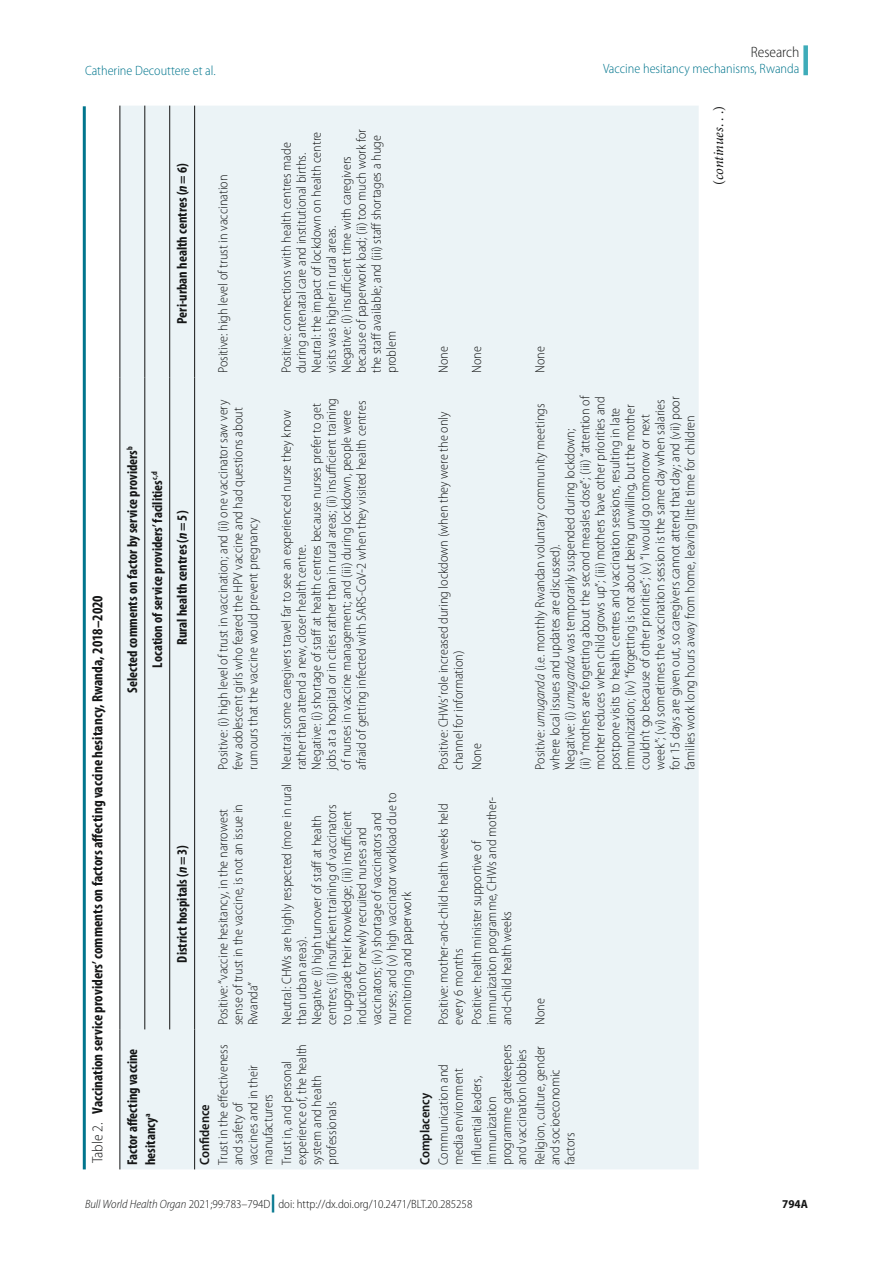
<style>
.page{position:relative;width:893px;height:1263px;background:#fff}
.page>*{position:absolute;margin:0;border:0;box-sizing:border-box;transform-origin:0 0}
.t1{font:700 condensed 15px "Myriad Pro";color:#151616}
.t2{font:300 semi-condensed 15px "Myriad Pro";color:#151616}
.t3{font:700 condensed 14.25px/17.9px "Myriad Pro";color:#151616}
.t4{font:italic 14.25px "Minion Pro";letter-spacing:-.01em;color:#151616}
.t5{font:300 semi-condensed 13.5px/15px "Myriad Pro";color:#151616}
.t6{font:300 semi-condensed 13.5px "Myriad Pro";color:#00758d}
.t7{font:600 semi-condensed 13.5px "Myriad Pro";color:#151616}
.t8{font:300 semi-condensed 12px "Myriad Pro";color:#151616}
.t9{font:700 semi-condensed 12px "Myriad Pro";color:#151616}
.s1{font-weight:300;font-stretch:semi-condensed}
.s2{font-style:italic}
.s3{font-style:normal}
.s4{font-weight:900;font-stretch:normal;font-size:18px;color:#00758d}
</style>
<div class="page">
<div style="left:803px;top:45px;width:5px;height:30px;background:#3eacb9"></div>
<hr style="left:83px;top:106px;width:3px;height:1063px;background:#00758d">
<div style="left:121px;top:106px;width:578px;height:1063px;background:#ebf3f6"></div>
<hr style="left:120px;top:1029px;width:1px;height:140px;background:#151616">
<hr style="left:120px;top:774px;width:1px;height:255px;background:#151616">
<hr style="left:120px;top:377px;width:1px;height:397px;background:#151616">
<hr style="left:120px;top:106px;width:1px;height:271px;background:#151616">
<hr style="left:144px;top:774px;width:1px;height:255px;background:#151616">
<hr style="left:144px;top:377px;width:1px;height:397px;background:#151616">
<hr style="left:144px;top:106px;width:1px;height:271px;background:#151616">
<hr style="left:169px;top:774px;width:1px;height:255px;background:#151616">
<hr style="left:169px;top:377px;width:1px;height:397px;background:#151616">
<hr style="left:169px;top:106px;width:1px;height:271px;background:#151616">
<hr style="left:194px;top:1029px;width:1px;height:140px;background:#151616">
<hr style="left:194px;top:774px;width:1px;height:255px;background:#151616">
<hr style="left:194px;top:377px;width:1px;height:397px;background:#151616">
<hr style="left:194px;top:106px;width:1px;height:271px;background:#151616">
<p class="t2" style="left:751px;top:44px;width:50px">Research</p>
<p class="t6" style="left:85px;top:63px;width:132px">Catherine Decouttere et al.</p>
<p class="t6" style="left:603px;top:61px;width:198px">Vaccine hesitancy mechanisms, Rwanda</p>
<p class="t1" style="left:89px;top:1163px;width:570px;rotate:-90deg"><span class="s1">Table 2.</span> Vaccination service providers’ comments on factors affecting vaccine hesitancy, Rwanda, 2018–2020</p>
<p class="t3" style="left:120px;top:693px;width:248px;line-height:24.9px;text-align:center;rotate:-90deg">Selected comments on factor by service providers<sup>b<br></sup>Location of service providers’ facilities<sup>c,d</sup></p>
<p class="t3" style="left:124px;top:1165px;width:118px;rotate:-90deg">Factor affecting vaccine hesitancy<sup>a</sup></p>
<p class="t3" style="left:174px;top:324px;width:162px;rotate:-90deg">Peri-urban health centres (<span class="s2">n</span>=6)</p>
<p class="t3" style="left:174px;top:645px;width:136px;rotate:-90deg">Rural health centres (<span class="s2">n</span>=5)</p>
<p class="t3" style="left:174px;top:962px;width:119px;rotate:-90deg">District hospitals (<span class="s2">n</span>=3)</p>
<p class="t5" style="left:216px;top:373px;width:200px;rotate:-90deg">Positive: high level of trust in vaccination</p>
<p class="t5" style="left:279px;top:373px;width:246px;rotate:-90deg">Positive: connections with health centres made during antenatal care and institutional births.<br>Neutral: the impact of lockdown on health centre visits was higher in rural areas.<br>Negative: (i) insufficient time with caregivers because of paperwork load; (ii) too much work for the staff available; and (iii) staff shortages a huge problem</p>
<p class="t5" style="left:436px;top:373px;width:28px;rotate:-90deg">None</p>
<p class="t5" style="left:469px;top:373px;width:28px;rotate:-90deg">None</p>
<p class="t5" style="left:533px;top:373px;width:28px;rotate:-90deg">None</p>
<p class="t7" style="left:197px;top:1165px;width:62px;rotate:-90deg">Confidence</p>
<p class="t5" style="left:216px;top:770px;width:371px;rotate:-90deg">Positive: (i) high level of trust in vaccination; and (ii) one vaccinator saw very few adolescent girls who feared the HPV vaccine and had questions about rumours that the vaccine would prevent pregnancy</p>
<p class="t5" style="left:216px;top:1025px;width:223px;rotate:-90deg">Positive: “vaccine hesitancy, in the narrowest sense of trust in the vaccine, is not an issue in<br>Rwanda”</p>
<p class="t5" style="left:216px;top:1165px;width:122px;rotate:-90deg">Trust in the effectiveness and safety of<br>vaccines and in their manufacturers</p>
<p class="t5" style="left:279px;top:770px;width:373px;rotate:-90deg">Neutral: some caregivers travel far to see an experienced nurse they know rather than attend a new, closer health centre.<br>Negative: (i) shortage of staff at health centres because nurses prefer to get jobs at a hospital or in cities rather than in rural areas; (ii) insufficient training of nurses in vaccine management; and (iii) during lockdown, people were afraid of getting infected with SARS-CoV-2 when they visited health centres</p>
<p class="t5" style="left:279px;top:1025px;width:243px;rotate:-90deg">Neutral: CHWs are highly respected (more in rural than urban areas).<br>Negative: (i) high turnover of staff at health centres; (ii) insufficient training of vaccinators<br>to upgrade their knowledge; (iii) insufficient induction for newly recruited nurses and vaccinators; (iv) shortage of vaccinators and nurses; and (v) high vaccinator workload due to monitoring and paperwork</p>
<p class="t5" style="left:436px;top:770px;width:360px;rotate:-90deg">Positive: CHWs’ role increased during lockdown (when they were the only channel for information)</p>
<p class="t5" style="left:469px;top:770px;width:28px;rotate:-90deg">None</p>
<p class="t5" style="left:469px;top:1025px;width:230px;rotate:-90deg">Positive: health minister supportive of immunization programme, CHWs and mother&shy;and-child health weeks</p>
<p class="t5" style="left:436px;top:1025px;width:223px;rotate:-90deg">Positive: mother-and-child health weeks held every 6 months</p>
<p class="t5" style="left:279px;top:1165px;width:123px;rotate:-90deg">Trust in, and personal experience of, the health system and health professionals</p>
<p class="t5" style="left:436px;top:1165px;width:102px;rotate:-90deg">Communication and media environment</p>
<p class="t7" style="left:417px;top:1165px;width:74px;rotate:-90deg">Complacency</p>
<p class="t5" style="left:469px;top:1165px;width:123px;rotate:-90deg">Influential leaders, immunization programme gatekeepers and vaccination lobbies</p>
<p class="t5" style="left:533px;top:770px;width:376px;rotate:-90deg">Positive: <span class="s2">umuganda</span> (i.e. monthly Rwandan voluntary community meetings where local issues and updates are discussed).<br>Negative: (i) <span class="s2">umuganda</span> was temporarily suspended during lockdown;<br>(ii) “mothers are forgetting about the second measles dose”; (iii) “attention of mother reduces when child grows up”; (iii) mothers have other priorities and postpone visits to health centres and vaccination sessions, resulting in late immunization; (iv) “forgetting is not about being unwilling, but the mother couldn’t go because of other priorities”; (v) “I would go tomorrow or next week”; (vi) sometimes the vaccination session is the same day when salaries for 15 days are given out, so caregivers cannot attend that day; and (vii) poor families work long hours away from home, leaving little time for children</p>
<p class="t5" style="left:533px;top:1025px;width:28px;rotate:-90deg">None</p>
<p class="t5" style="left:533px;top:1165px;width:121px;rotate:-90deg">Religion, culture, gender and socioeconomic factors</p>
<p class="t4" style="left:710px;top:185px;width:80px;rotate:-90deg"><span class="s3">(</span>continues<span class="s3">. . .)</span></p>
<p class="t8" style="left:85px;top:1198px;width:389px"><span class="s2">Bull World Health Organ</span> 2021;99:783–794D<span class="s4">|</span> doi: http://dx.doi.org/10.2471/BLT.20.285258</p>
<p class="t9" style="left:782px;top:1196px;width:27px">794A</p>
</div>
